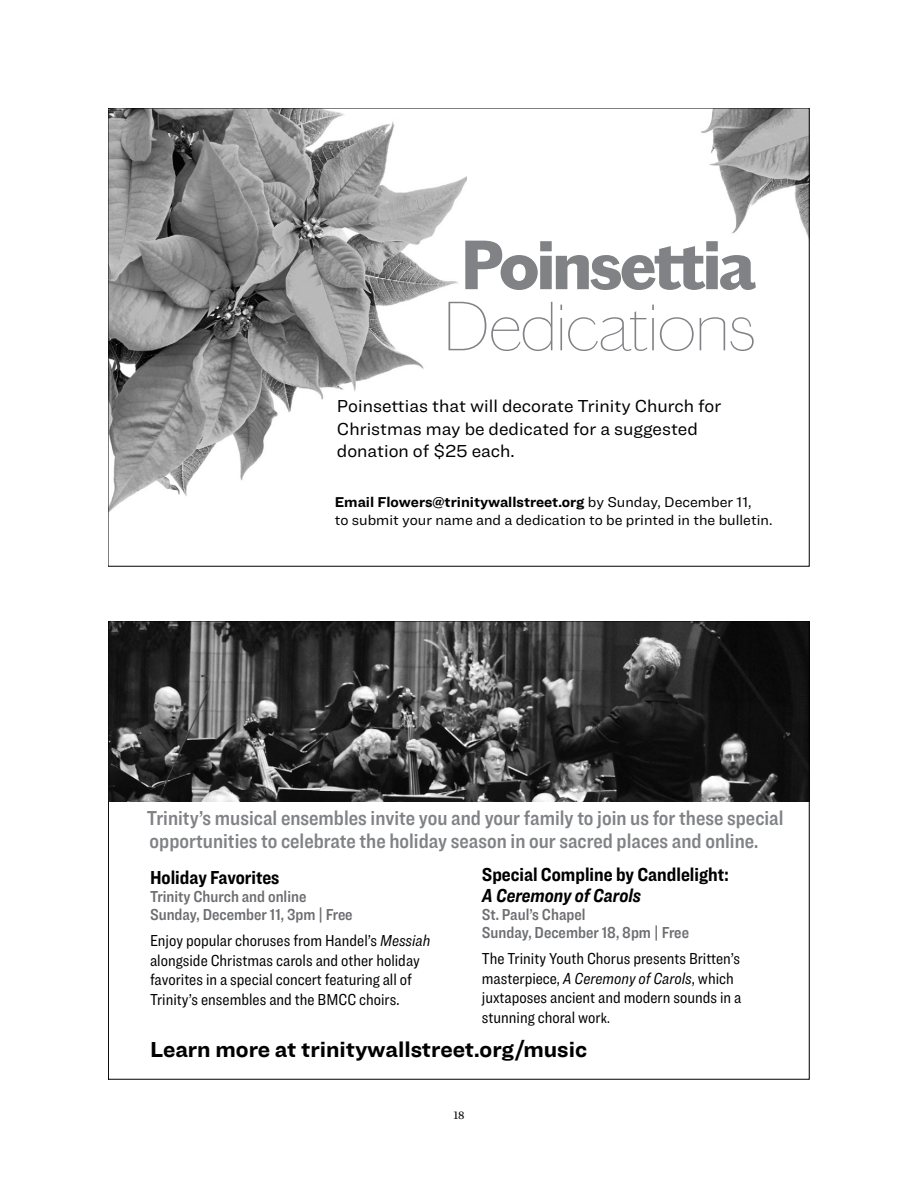
<style>
.page{position:relative;width:918px;height:1188px;background:#fff}
.page>*{position:absolute;margin:0;border:0;box-sizing:border-box;transform-origin:0 0}
.t1{font:100 70.35px "Chiswick TWS Grotesque";letter-spacing:-.04em;color:#808285}
.t2{font:700 70.35px "Chiswick TWS Grotesque";letter-spacing:-.04em;color:#808285}
.t3{font:700 22.5px "Ringside";color:#000}
.t4{font:21px/22.5px "Ringside Condensed Semi";color:#808285}
.t5{font:700 19.5px "Ringside Condensed";color:#000}
.t6{font:italic 700 19.5px "Ringside Condensed";color:#000}
.t7{font:18px/22.5px "Ringside";color:#000}
.t8{font:16.5px/19.5px "Ringside Condensed";color:#000}
.t9{font:16.5px/18px "Ringside Condensed Semi";color:#6d6e71}
.t10{font:14.85px/17.7px "Ringside";color:#000}
.t11{font:12px "Chronicle Text G1";color:#000}
.s1{font-weight:700}
.s2{color:#7e8083}
.s3{font-style:italic}
.s4{font-size:15px}
</style>
<div class="page">
<img style="left:701px;top:110px;width:107px;height:127px">
<img style="left:110px;top:110px;width:357px;height:401px">
<img style="left:110px;top:623px;width:698px;height:179px">
<h1 class="t2" style="left:461px;top:210px;width:296px">Poinsettia</h1>
<h1 class="t1" style="left:441px;top:277px;width:316px">Dedications</h1>
<p class="t7" style="left:337px;top:395px;width:386px">Poinsettias that will decorate Trinity Church for<br>Christmas may be dedicated for a suggested donation of $25 each.</p>
<p class="t10" style="left:335px;top:493px;width:439px"><span class="s1">Email Flowers@trinitywallstreet.org</span> by Sunday, December 11,<br>to submit your name and a dedication to be printed in the bulletin.</p>
<p class="t4" style="left:147px;top:807px;width:638px">Trinity’s musical ensembles invite you and your family to join us for these special opportunities to celebrate the holiday season in our sacred places and online<span class="s2">.</span></p>
<p class="t5" style="left:482px;top:861px;width:248px">Special Compline by Candlelight:</p>
<p class="t6" style="left:482px;top:882px;width:161px">A Ceremony of Carols</p>
<p class="t9" style="left:482px;top:905px;width:209px">St. Paul’s Chapel<br>Sunday, December 18, 8pm | Free</p>
<p class="t8" style="left:482px;top:949px;width:261px">The Trinity Youth Chorus presents Britten’s masterpiece, <span class="s3">A Ceremony of Carols</span>, which juxtaposes ancient and modern sounds in a stunning choral wor<span class="s4">k.</span></p>
<p class="t5" style="left:150px;top:864px;width:131px">Holiday Favorites</p>
<p class="t9" style="left:150px;top:887px;width:204px">Trinity Church and online<br>Sunday, December 11, 3pm | Free</p>
<p class="t8" style="left:150px;top:931px;width:282px">Enjoy popular choruses from Handel’s <span class="s3">Messiah </span>alongside Christmas carols and other holiday favorites in a special concert featuring all of Trinity’s ensembles and the BMCC choirs.</p>
<h2 class="t3" style="left:150px;top:1033px;width:439px">Learn more at trinitywallstreet.org/music</h2>
<p class="t11" style="left:453px;top:1106px;width:13px">18</p>
</div>
